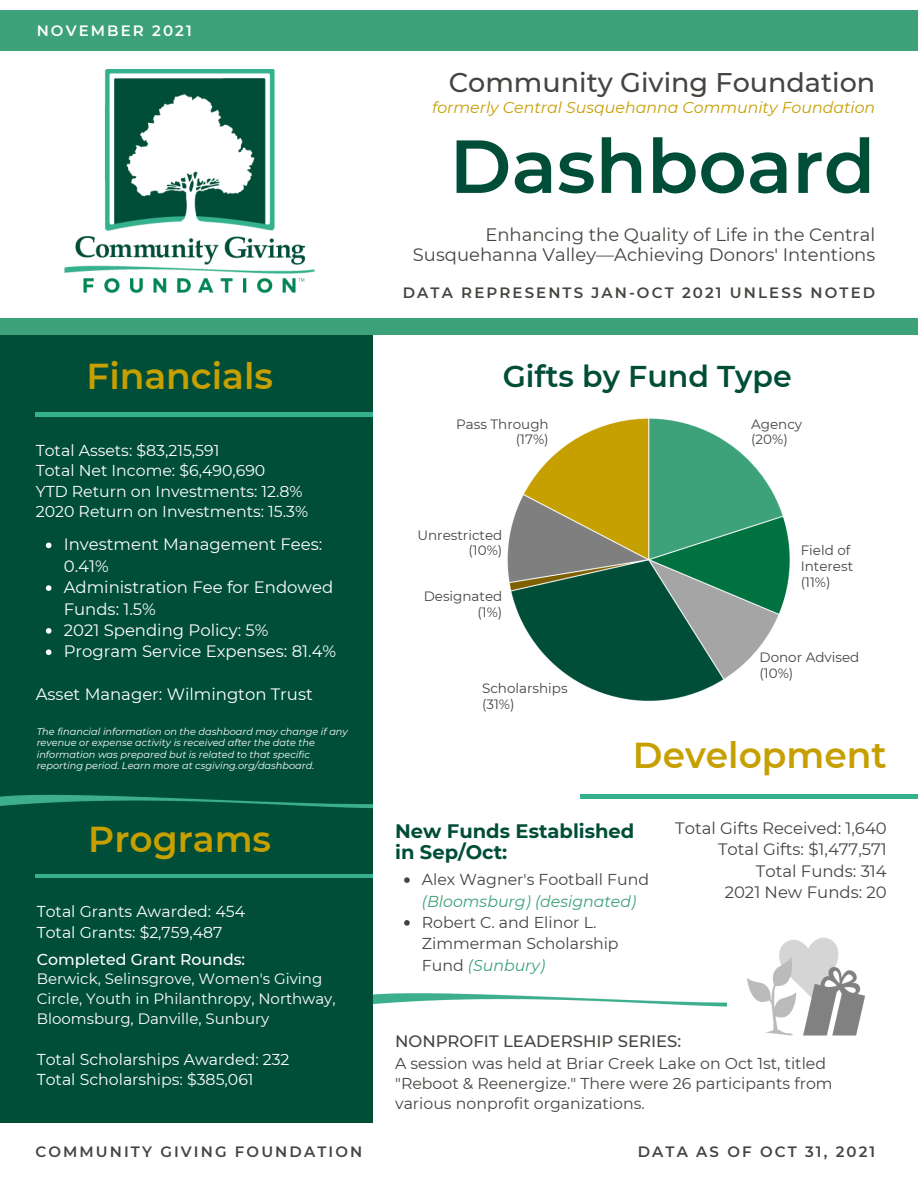
<style>
.page{position:relative;width:918px;height:1188px;background:#fff}
.page>*{position:absolute;margin:0;border:0;box-sizing:border-box;transform-origin:0 0}
.t1{font:600 75px "Montserrat";color:#004e38}
.t2{font:600 36px "Montserrat";color:#c69f00}
.t3{font:600 30px "Montserrat";color:#004e38}
.t4{font:500 27px "Montserrat";color:#444440}
.t5{font:700 19.5px/21.3px "Montserrat";color:#004e38}
.t6{font:18px "Montserrat";color:#444440}
.t7{font:16.5px/21.3px "Montserrat";color:#fff}
.t8{font:16.5px "Montserrat";color:#444440}
.t9{font:500 16.5px "Montserrat";color:#444440}
.t10{font:15.75px/21.3px "Montserrat";color:#444440}
.t11{font:15.75px "Montserrat";color:#fff}
.t12{font:italic 15.75px "Montserrat";color:#c69f00}
.t13{font:500 15.75px "Montserrat";color:#fff}
.t14{font:15px/19.6px "Montserrat";color:#fff}
.t15{font:600 15px "Montserrat";letter-spacing:.14em;color:#444440}
.t16{font:600 15px "Montserrat";letter-spacing:.14em;color:#fff}
.t17{font:13.5px "Montserrat";color:#444440}
.t18{font:italic 9.75px/11.4px "Montserrat";color:#fff}
.s1{font-style:italic;color:#3da279}
</style>
<div class="page">
<img style="left:373px;top:993px;width:353px;height:14px">
<div style="left:0;top:320px;width:373px;height:802px;background:#004e38"></div>
<hr style="left:35px;top:875px;width:338px;height:3px;background:#35b18e">
<hr style="left:35px;top:413px;width:338px;height:3px;background:#35b18e">
<div style="left:0;top:318px;width:918px;height:16px;background:#3da279"></div>
<img style="left:65px;top:69px;width:249px;height:225px">
<img style="left:0;top:794px;width:372px;height:14px">
<div style="left:0;top:10px;width:918px;height:40px;background:#3da279"></div>
<hr style="left:580px;top:795px;width:338px;height:3px;background:#35b18e">
<img style="left:747px;top:937px;width:118px;height:99px">
<img style="left:507px;top:418px;width:283px;height:284px">
<svg style="left:46px;top:543px;width:6px;height:5px"></svg>
<svg style="left:46px;top:585px;width:6px;height:6px"></svg>
<svg style="left:46px;top:628px;width:6px;height:6px"></svg>
<svg style="left:46px;top:649px;width:6px;height:6px"></svg>
<svg style="left:404px;top:877px;width:6px;height:6px"></svg>
<svg style="left:404px;top:920px;width:6px;height:6px"></svg>
<p class="t16" style="left:37px;top:21px;width:157px">NOVEMBER 2021</p>
<p class="t2" style="left:86px;top:354px;width:188px">Financials</p>
<p class="t11" style="left:36px;top:441px;width:185px">Total Assets: $83,215,591</p>
<p class="t11" style="left:36px;top:461px;width:231px">Total Net Income: $6,490,690</p>
<p class="t11" style="left:36px;top:481px;width:268px">YTD Return on Investments: 12.8%</p>
<p class="t11" style="left:36px;top:502px;width:274px">2020 Return on Investments: 15.3%</p>
<p class="t7" style="left:64px;top:534px;width:260px">Investment Management Fees:<br>0.41%</p>
<p class="t7" style="left:64px;top:577px;width:271px">Administration Fee for Endowed<br>Funds: 1.5%</p>
<p class="t7" style="left:64px;top:619px;width:206px">2021 Spending Policy: 5%</p>
<p class="t7" style="left:64px;top:641px;width:274px">Program Service Expenses: 81.4%</p>
<p class="t7" style="left:36px;top:683px;width:279px">Asset Manager: Wilmington Trust</p>
<p class="t18" style="left:37px;top:726px;width:313px">The financial information on the dashboard may change if any revenue or expense activity is received after the date the information was prepared but is related to that specific reporting period. Learn more at csgiving.org/dashboard.</p>
<p class="t2" style="left:88px;top:818px;width:184px">Programs</p>
<p class="t11" style="left:37px;top:902px;width:210px">Total Grants Awarded: 454</p>
<p class="t11" style="left:37px;top:922px;width:187px">Total Grants: $2,759,487</p>
<p class="t13" style="left:37px;top:949px;width:210px">Completed Grant Rounds:</p>
<p class="t14" style="left:37px;top:969px;width:300px">Berwick, Selinsgrove, Women's Giving<br>Circle, Youth in Philanthropy, Northway,<br>Bloomsburg, Danville, Sunbury</p>
<p class="t11" style="left:37px;top:1050px;width:254px">Total Scholarships Awarded: 232</p>
<p class="t11" style="left:37px;top:1070px;width:218px">Total Scholarships: $385,061</p>
<p class="t4" style="left:449px;top:66px;width:428px">Community Giving Foundation</p>
<p class="t12" style="left:432px;top:98px;width:445px">formerly Central Susquehanna Community Foundation</p>
<p class="t1" style="left:450px;top:120px;width:427px">Dashboard</p>
<p class="t6" style="left:485px;top:224px;width:391px">Enhancing the Quality of Life in the Central</p>
<p class="t6" style="left:413px;top:244px;width:464px">Susquehanna Valley—Achieving Donors' Intentions</p>
<p class="t15" style="left:403px;top:284px;width:474px">DATA REPRESENTS JAN-OCT 2021 UNLESS NOTED</p>
<p class="t3" style="left:503px;top:358px;width:291px">Gifts by Fund Type</p>
<p class="t17" style="left:456px;top:415px;width:94px">Pass Through</p>
<p class="t17" style="left:516px;top:431px;width:34px">(17%)</p>
<p class="t17" style="left:417px;top:526px;width:86px">Unrestricted</p>
<p class="t17" style="left:469px;top:542px;width:35px">(10%)</p>
<p class="t17" style="left:424px;top:588px;width:80px">Designated</p>
<p class="t17" style="left:477px;top:604px;width:26px">(1%)</p>
<p class="t17" style="left:482px;top:680px;width:87px">Scholarships</p>
<p class="t17" style="left:482px;top:696px;width:34px">(31%)</p>
<p class="t17" style="left:751px;top:415px;width:53px">Agency</p>
<p class="t17" style="left:751px;top:431px;width:38px">(20%)</p>
<p class="t17" style="left:801px;top:542px;width:51px">Field of</p>
<p class="t17" style="left:801px;top:558px;width:54px">Interest</p>
<p class="t17" style="left:801px;top:574px;width:31px">(11%)</p>
<p class="t17" style="left:760px;top:649px;width:101px">Donor Advised</p>
<p class="t17" style="left:760px;top:665px;width:35px">(10%)</p>
<p class="t2" style="left:633px;top:733px;width:255px">Development</p>
<p class="t5" style="left:395px;top:820px;width:241px">New Funds Established in Sep/Oct:</p>
<p class="t8" style="left:675px;top:818px;width:213px">Total Gifts Received: 1,640</p>
<p class="t8" style="left:718px;top:839px;width:170px">Total Gifts: $1,477,571</p>
<p class="t8" style="left:756px;top:861px;width:132px">Total Funds: 314</p>
<p class="t8" style="left:725px;top:882px;width:164px">2021 New Funds: 20</p>
<p class="t10" style="left:422px;top:869px;width:229px">Alex Wagner's Football Fund <span class="s1">(Bloomsburg) (designated)</span></p>
<p class="t10" style="left:422px;top:912px;width:198px">Robert C. and Elinor L.<br>Zimmerman Scholarship<br>Fund <span class="s1">(Sunbury)</span></p>
<p class="t9" style="left:395px;top:1031px;width:288px">NONPROFIT LEADERSHIP SERIES:</p>
<p class="t10" style="left:395px;top:1053px;width:439px;line-height:20.2px">A session was held at Briar Creek Lake on Oct 1st, titled "Reboot &amp; Reenergize." There were 26 participants from various nonprofit organizations.</p>
<p class="t15" style="left:35px;top:1142px;width:328px">COMMUNITY GIVING FOUNDATION</p>
<p class="t15" style="left:638px;top:1142px;width:239px">DATA AS OF OCT 31, 2021</p>
</div>
